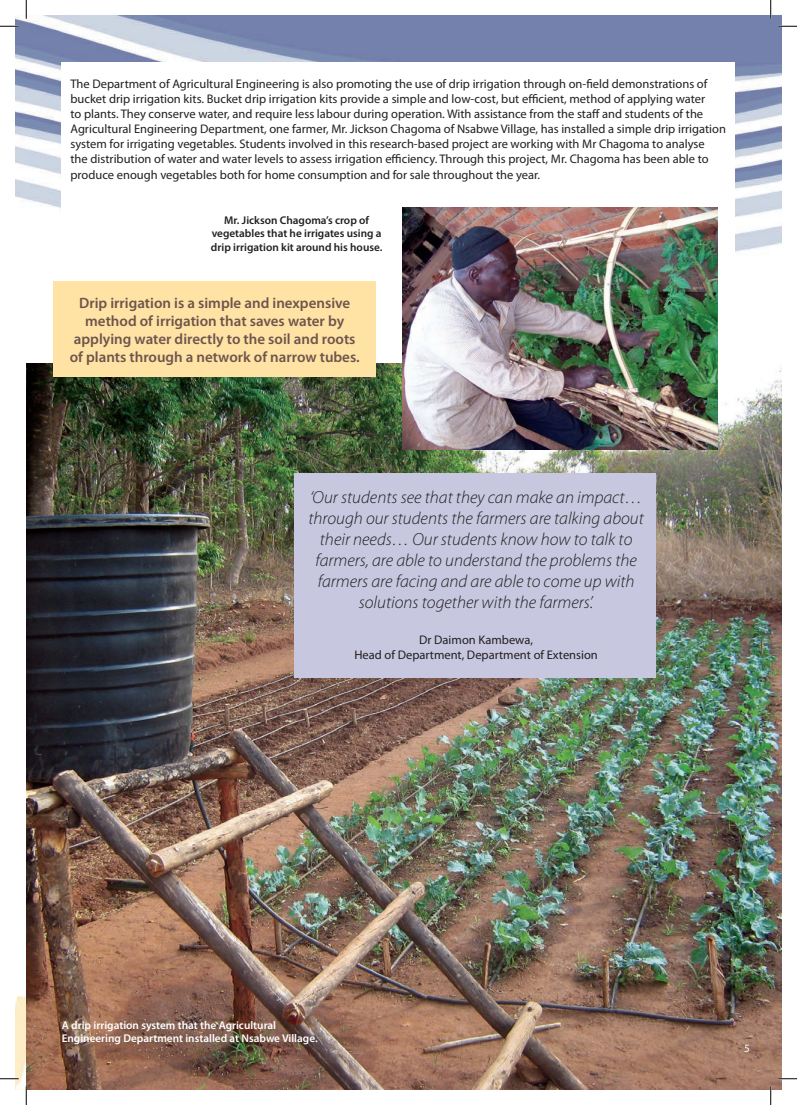
<style>
.page{position:relative;width:797px;height:1105px;background:#fff}
.page>*{position:absolute;margin:0;border:0;box-sizing:border-box;transform-origin:0 0}
.t1{font:italic 300 17.5px/21px "Myriad Pro";color:#231f20;text-align:center}
.t2{font:600 15px/18px "Myriad Pro";color:#6f544d;text-align:center}
.t3{font:12.5px/15px "Myriad Pro";color:#231f20}
.t4{font:600 11.25px/13.5px "Myriad Pro";color:#231f20;text-align:center}
.t5{font:600 11.25px/13.5px "Myriad Pro";color:#fff}
.t6{font:11.25px "Myriad Pro";color:#fff}
</style>
<div class="page">
<img style="left:16px;top:16px;width:765px;height:1073px">
<div style="left:62px;top:62px;width:673px;height:715px;background:#fff"></div>
<img style="left:26px;top:364px;width:755px;height:725px">
<div style="left:53px;top:281px;width:323px;height:95px;background:#fee3a4"></div>
<img style="left:402px;top:207px;width:315px;height:242px">
<div style="left:294px;top:473px;width:361px;height:205px;background:#c7c7e0"></div>
<svg style="left:0;top:25px;width:19px;height:2px"></svg>
<svg style="left:778px;top:25px;width:19px;height:2px"></svg>
<svg style="left:0;top:1078px;width:19px;height:1px"></svg>
<svg style="left:778px;top:1078px;width:19px;height:1px"></svg>
<svg style="left:25px;top:0;width:2px;height:19px"></svg>
<svg style="left:25px;top:1086px;width:2px;height:19px"></svg>
<svg style="left:770px;top:0;width:1px;height:19px"></svg>
<svg style="left:770px;top:1086px;width:1px;height:19px"></svg>
<p class="t3" style="left:70px;top:77px;width:657px">The Department of Agricultural Engineering is also promoting the use of drip irrigation through on-field demonstrations of bucket drip irrigation kits. Bucket drip irrigation kits provide a simple and low-cost, but efficient, method of applying water<br>to plants. They conserve water, and require less labour during operation. With assistance from the staff and students of the Agricultural Engineering Department, one farmer, Mr. Jickson Chagoma of Nsabwe Village, has installed a simple drip irrigation system for irrigating vegetables. Students involved in this research-based project are working with Mr Chagoma to analyse<br>the distribution of water and water levels to assess irrigation efficiency. Through this project, Mr. Chagoma has been able to produce enough vegetables both for home consumption and for sale throughout the year.</p>
<p class="t4" style="left:211px;top:213px;width:173px">Mr. Jickson Chagoma’s crop of vegetables that he irrigates using a drip irrigation kit around his house.</p>
<p class="t2" style="left:70px;top:293px;width:291px">Drip irrigation is a simple and inexpensive method of irrigation that saves water by applying water directly to the soil and roots of plants through a network of narrow tubes.</p>
<p class="t1" style="left:308px;top:487px;width:337px">‘Our students see that they can make an impact… through our students the farmers are talking about their needs… Our students know how to talk to farmers, are able to understand the problems the farmers are facing and are able to come up with solutions together with the farmers’.</p>
<p class="t3" style="left:354px;top:632px;width:245px;text-align:center">Dr Daimon Kambewa,<br>Head of Department, Department of Extension</p>
<p class="t5" style="left:62px;top:1018px;width:257px">A drip irrigation system that the Agricultural<br>Engineering Department installed at Nsabwe Village.</p>
<p class="t6" style="left:744px;top:1041px;width:7px">5</p>
</div>
